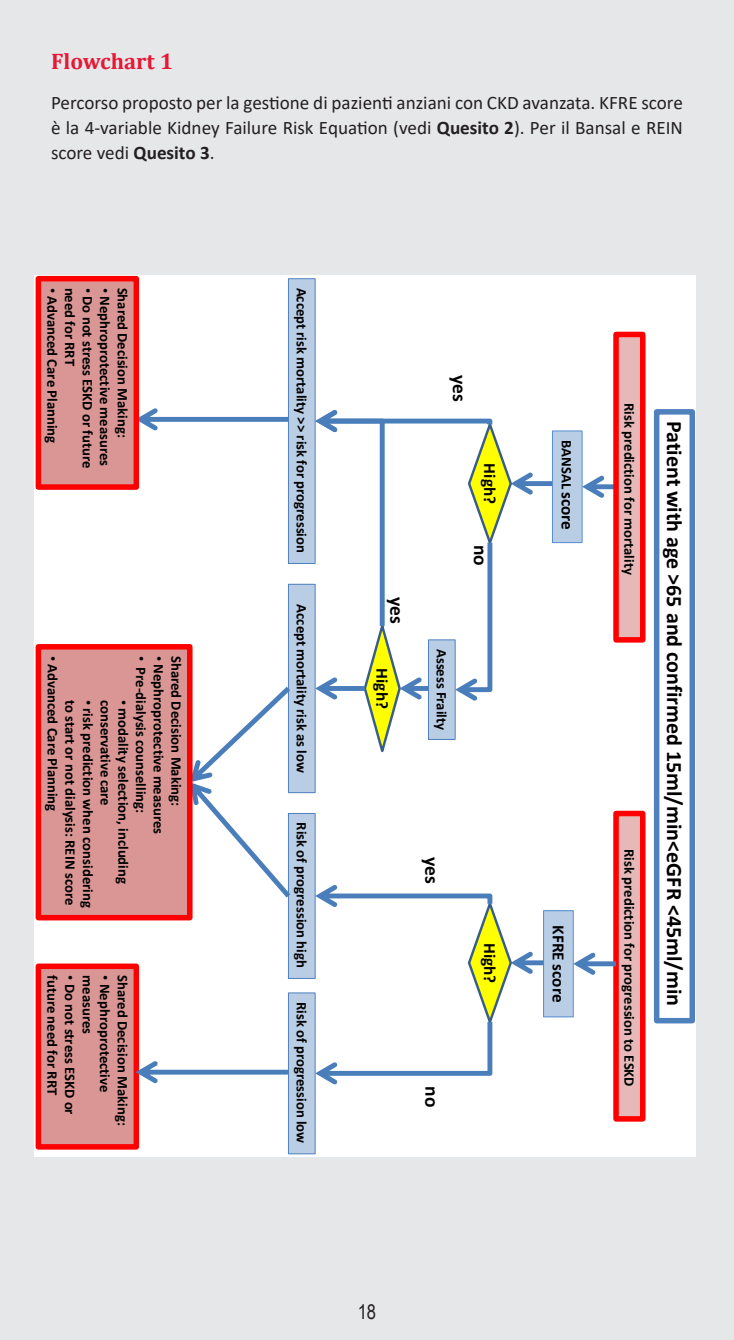
<style>
.page{position:relative;width:734px;height:1340px;background:#fff}
.page>*{position:absolute;margin:0;border:0;box-sizing:border-box;transform-origin:0 0}
.Rode_Titel{font:700 22.5px "Cambria";color:#e51836}
.t1{font:700 22.05px "Calibri";color:#000}
.t2{font:20.25px "Arial Narrow";color:#231f20}
.t3{font:700 19.57px "Calibri";letter-spacing:-.005em;color:#000}
.t4{font:19.12px/24.8px "Calibri";color:#231f20;text-align:justify}
.t5{font:700 17.1px "Calibri";color:#000}
.t6{font:700 14.62px "Calibri";color:#000}
.s1{font-weight:700}
.s2{font-family:"Arial";font-weight:400}
.s3{font-size:17.1px}
</style>
<div class="page">
<div style="left:0;top:0;width:733px;height:1339px;background:#e6e7e9"></div>
<div style="left:34px;top:275px;width:661px;height:882px;background:#fff"></div>
<svg style="left:582px;top:475px;width:31px;height:23px"></svg>
<div style="left:653px;top:409px;width:42px;height:614px;border:6px solid #4f81bd"></div>
<div style="left:552px;top:431px;width:30px;height:111px;background:#b9cde5"></div>
<div style="left:552px;top:430px;width:30px;height:113px;border:1px solid #558ed5"></div>
<div style="left:288px;top:279px;width:27px;height:284px;background:#b9cde5"></div>
<div style="left:288px;top:278px;width:27px;height:286px;border:1px solid #4f81bd"></div>
<svg style="left:139px;top:408px;width:149px;height:23px"></svg>
<div style="left:288px;top:584px;width:27px;height:208px;background:#b9cde5"></div>
<div style="left:288px;top:584px;width:27px;height:209px;border:1px solid #4f81bd"></div>
<div style="left:616px;top:334px;width:26px;height:306px;background:#e6b9b8"></div>
<div style="left:613px;top:332px;width:32px;height:310px;border:6px solid #f00"></div>
<div style="left:616px;top:813px;width:26px;height:305px;background:#e6b9b8"></div>
<div style="left:613px;top:810px;width:32px;height:311px;border:6px solid #f00"></div>
<div style="left:543px;top:910px;width:30px;height:106px;background:#b9cde5"></div>
<div style="left:543px;top:910px;width:30px;height:107px;border:1px solid #558ed5"></div>
<svg style="left:573px;top:952px;width:43px;height:23px"></svg>
<svg style="left:315px;top:884px;width:228px;height:200px"></svg>
<div style="left:288px;top:813px;width:27px;height:165px;background:#b9cde5"></div>
<div style="left:288px;top:813px;width:27px;height:165px;border:1px solid #4f81bd"></div>
<div style="left:288px;top:992px;width:27px;height:161px;background:#b9cde5"></div>
<div style="left:288px;top:992px;width:27px;height:162px;border:1px solid #4f81bd"></div>
<div style="left:38px;top:279px;width:98px;height:208px;background:#d99694"></div>
<div style="left:36px;top:276px;width:103px;height:214px;border:6px solid #f00"></div>
<svg style="left:192px;top:686px;width:98px;height:211px"></svg>
<div style="left:38px;top:966px;width:98px;height:180px;background:#d99694"></div>
<div style="left:36px;top:963px;width:103px;height:186px;border:6px solid #f00"></div>
<div style="left:38px;top:647px;width:152px;height:270px;background:#d99694"></div>
<div style="left:36px;top:644px;width:156px;height:276px;border:6px solid #f00"></div>
<svg style="left:315px;top:410px;width:237px;height:350px"></svg>
<svg style="left:135px;top:1060px;width:153px;height:23px"></svg>
<p class="Rode_Titel" style="left:51px;top:45px;width:123px">Flowchart 1</p>
<p class="t4" style="left:51px;top:90px;width:633px">Percorso proposto per la gestione di pazienti anziani con CKD avanzata. KFRE score è la 4-variable Kidney Failure Risk Equation (vedi <span class="s1">Quesito 2</span>). Per il Bansal e REIN score vedi <span class="s1">Quesito 3</span>.</p>
<p class="t6" style="left:115px;top:287px;width:180px;rotate:90deg"><span class="s2">•</span> Nephroprotective measures</p>
<p class="t6" style="left:133px;top:287px;width:152px;rotate:90deg">Shared Decision Making:</p>
<p class="t6" style="left:98px;top:287px;width:182px;rotate:90deg"><span class="s2">•</span> Do not stress ESKD or future</p>
<p class="t6" style="left:63px;top:287px;width:157px;rotate:90deg"><span class="s2">•</span> Advanced Care Planning</p>
<p class="t6" style="left:80px;top:287px;width:80px;rotate:90deg">need for RRT</p>
<p class="t6" style="left:169px;top:655px;width:180px;rotate:90deg"><span class="s2">•</span> Nephroprotective measures</p>
<p class="t6" style="left:187px;top:655px;width:152px;rotate:90deg">Shared Decision Making:</p>
<p class="t6" style="left:63px;top:655px;width:157px;rotate:90deg"><span class="s2">•</span> Advanced Care Planning</p>
<p class="t6" style="left:151px;top:655px;width:159px;rotate:90deg"><span class="s2">•</span> Pre-dialysis counselling:</p>
<p class="t6" style="left:81px;top:699px;width:207px;rotate:90deg">to start or not dialysis: REIN score</p>
<p class="t6" style="left:98px;top:699px;width:209px;rotate:90deg"><span class="s2">•</span> risk prediction when considering</p>
<p class="t6" style="left:116px;top:699px;width:107px;rotate:90deg">conservative care</p>
<p class="t6" style="left:134px;top:699px;width:186px;rotate:90deg"><span class="s2">•</span> modality selection, including</p>
<p class="t6" style="left:63px;top:975px;width:121px;rotate:90deg">future need for RRT</p>
<p class="t6" style="left:115px;top:975px;width:118px;rotate:90deg"><span class="s2">•</span> Nephroprotective</p>
<p class="t6" style="left:133px;top:975px;width:152px;rotate:90deg">Shared Decision Making:</p>
<p class="t6" style="left:80px;top:975px;width:141px;rotate:90deg"><span class="s2">•</span> Do not stress ESKD or</p>
<p class="t6" style="left:98px;top:975px;width:60px;rotate:90deg">measures</p>
<p class="t6" style="left:312px;top:287px;width:267px;rotate:90deg">Accept risk mortality &gt;&gt; risk for progression</p>
<p class="t6" style="left:312px;top:604px;width:170px;rotate:90deg">Accept mortality risk as low</p>
<p class="t6" style="left:312px;top:822px;width:147px;rotate:90deg">Risk of progression high</p>
<p class="t6" style="left:312px;top:1001px;width:143px;rotate:90deg">Risk of progression low</p>
<p class="t3" style="left:411px;top:597px;width:28px;rotate:90deg">yes</p>
<p class="t5" style="left:394px;top:668px;width:42px;rotate:90deg">High?</p>
<p class="t3" style="left:473px;top:375px;width:28px;rotate:90deg">yes</p>
<p class="t5" style="left:502px;top:463px;width:42px;rotate:90deg">High?</p>
<p class="t3" style="left:494px;top:544px;width:22px;rotate:90deg">no</p>
<p class="t6" style="left:452px;top:648px;width:83px;rotate:90deg">Assess Frailty</p>
<p class="t3" style="left:445px;top:857px;width:28px;rotate:90deg">yes</p>
<p class="t3" style="left:445px;top:1086px;width:22px;rotate:90deg">no</p>
<p class="t5" style="left:502px;top:942px;width:42px;rotate:90deg">High?</p>
<p class="t6" style="left:576px;top:440px;width:91px;rotate:90deg">BANSAL <span class="s3">score</span></p>
<p class="t5" style="left:570px;top:925px;width:78px;rotate:90deg">KFRE score</p>
<p class="t6" style="left:639px;top:403px;width:173px;rotate:90deg">Risk prediction for mortality</p>
<p class="t6" style="left:639px;top:849px;width:239px;rotate:90deg">Risk prediction for progression to ESKD</p>
<p class="t1" style="left:690px;top:420px;width:587px;rotate:90deg">Patient with age &gt;65 and confirmed 15ml/min&lt;eGFR &lt;45ml/min</p>
<h3 class="t2" style="left:357px;top:1296px;width:20px">18</h3>
</div>
